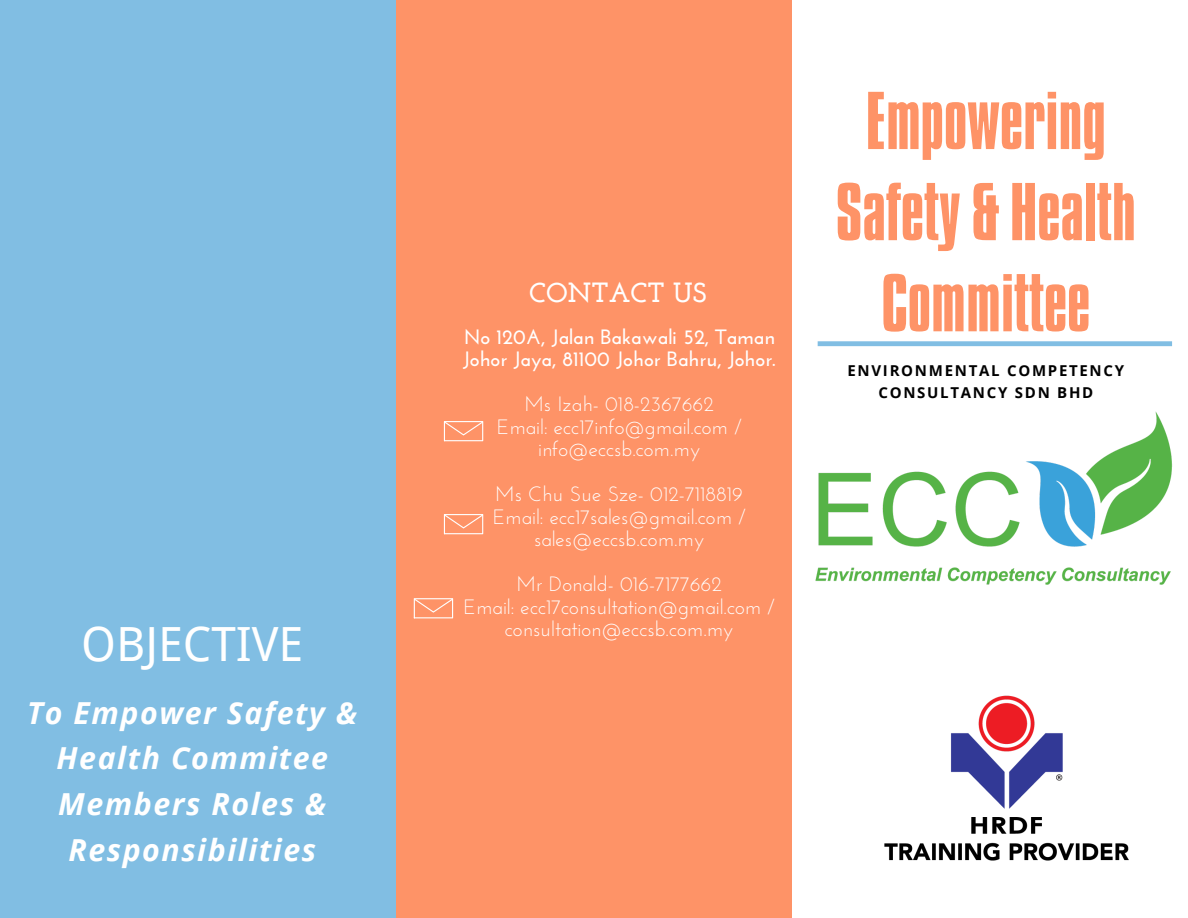
<style>
.page{position:relative;width:1188px;height:918px;background:#fff}
.page>*{position:absolute;margin:0;border:0;box-sizing:border-box;transform-origin:0 0}
.t1{font:70.5px/91.2px "Aka Acid GR Compacta";color:#fe9367;text-align:center}
.t2{font:47.1px "Wen Quan Yi Micro Hei";color:#fff}
.t3{font:italic 700 30.3px/45.5px "Open Sans";letter-spacing:.05em;color:#fff;text-align:center}
.t4{font:700 27.6px "Josefin Slab";color:#fff}
.t5{font:20.7px/22.5px "Josefin Sans";color:#fff;text-align:center}
.t6{font:700 20.7px/22.5px "Josefin Sans";color:#fff}
.t7{font:700 15px/21.3px "Open Sans";letter-spacing:.115em;color:#000;text-align:center}
</style>
<div class="page">
<div style="left:384px;top:0;width:408px;height:918px;background:#fe9367"></div>
<div style="left:0;top:0;width:396px;height:918px;background:#81bee3"></div>
<svg style="left:818px;top:341px;width:354px;height:5px;background:#88c1e4"></svg>
<img style="left:815px;top:411px;width:358px;height:174px">
<svg style="left:444px;top:421px;width:39px;height:20px"></svg>
<svg style="left:444px;top:514px;width:39px;height:20px"></svg>
<svg style="left:414px;top:598px;width:39px;height:20px"></svg>
<img style="left:884px;top:695px;width:245px;height:166px">
<h2 class="t2" style="left:81px;top:617px;width:224px">OBJECTIVE</h2>
<h3 class="t3" style="left:27px;top:689px;width:332px">To Empower Safety &amp;<br>Health Commitee<br>Members Roles &amp;<br>Responsibilities</h3>
<h3 class="t4" style="left:529px;top:281px;width:179px">CONTACT US</h3>
<p class="t6" style="left:463px;top:327px;width:314px">No 120A, Jalan Bakawali 52, Taman<br>Johor Jaya, 81100 Johor Bahru, Johor.</p>
<p class="t5" style="left:497px;top:395px;width:246px">Ms Izah- 018-2367662<br>Email: ecc17info@gmail.com / info@eccsb.com.my</p>
<p class="t5" style="left:493px;top:485px;width:254px">Ms Chu Sue Sze- 012-7118819<br>Email: ecc17sales@gmail.com / sales@eccsb.com.my</p>
<p class="t5" style="left:464px;top:575px;width:313px">Mr Donald- 016-7177662<br>Email: ecc17consultation@gmail.com / consultation@eccsb.com.my</p>
<h1 class="t1" style="left:836px;top:83px;width:302px">Empowering<br>Safety&amp;Health<br>Committee</h1>
<p class="t7" style="left:847px;top:360px;width:278px">ENVIRONMENTAL COMPETENCY<br>CONSULTANCY SDN BHD</p>
</div>
